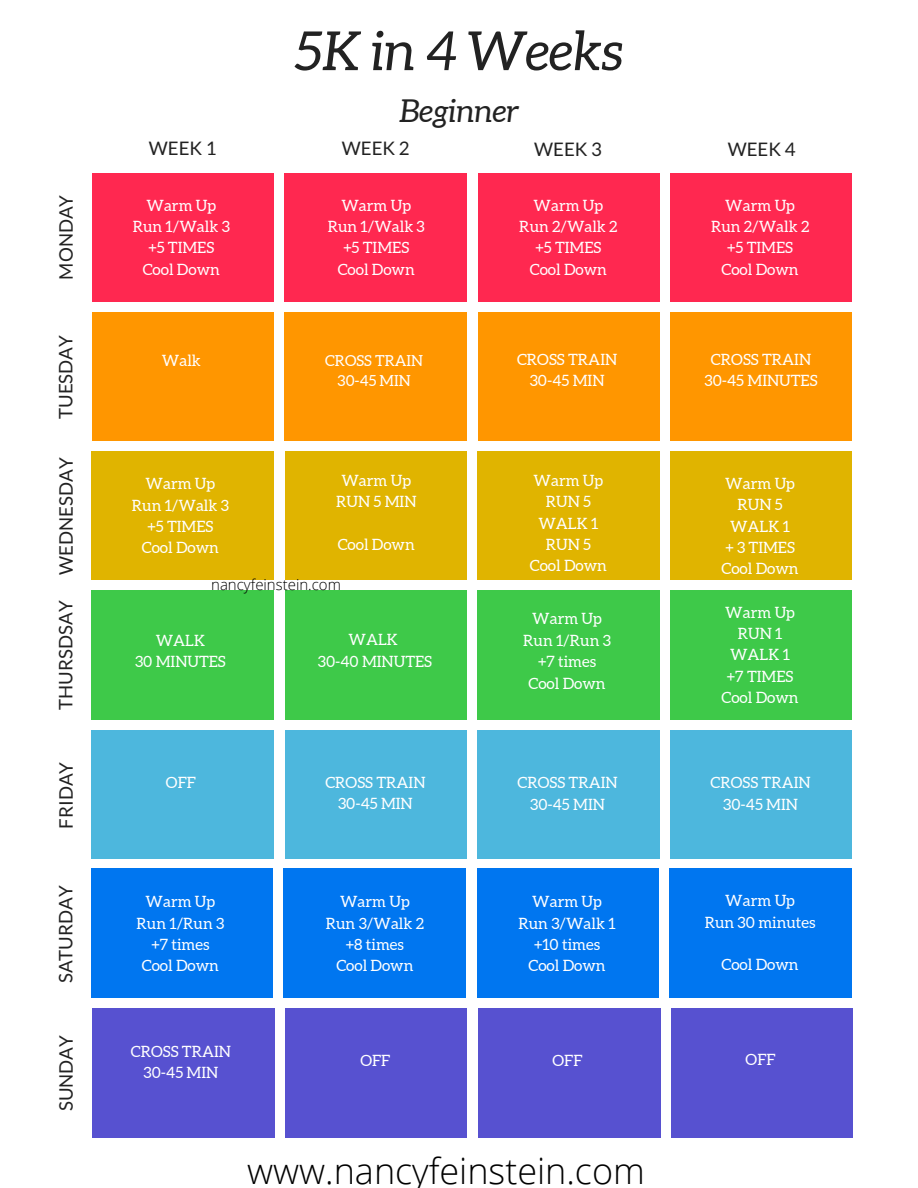
<style>
.page{position:relative;width:918px;height:1188px;background:#fff}
.page>*{position:absolute;margin:0;border:0;box-sizing:border-box;transform-origin:0 0}
.t1{font:italic 54px "Aleo";color:#222}
.t2{font:300 36px "Open Sans";color:#000}
.t3{font:italic 31.5px "Aleo";color:#222}
.t4{font:18.75px "Lato";color:#222}
.t5{font:15.6px/21.3px "Aleo";color:#fff;text-align:center}
.t6{font:15.15px/20.9px "Aleo";color:#fff;text-align:center}
.t7{font:300 15px "Open Sans";color:#000}
</style>
<div class="page">
<div style="left:92px;top:173px;width:181px;height:129px;background:#ff2850"></div>
<div style="left:285px;top:173px;width:182px;height:129px;background:#ff2850"></div>
<div style="left:478px;top:173px;width:181px;height:129px;background:#ff2850"></div>
<div style="left:670px;top:173px;width:182px;height:129px;background:#ff2850"></div>
<div style="left:92px;top:312px;width:181px;height:128px;background:#ff9600"></div>
<div style="left:285px;top:312px;width:182px;height:128px;background:#ff9600"></div>
<div style="left:478px;top:312px;width:181px;height:128px;background:#ff9600"></div>
<div style="left:670px;top:312px;width:182px;height:128px;background:#ff9600"></div>
<div style="left:92px;top:452px;width:182px;height:128px;background:#e0b400"></div>
<div style="left:285px;top:452px;width:181px;height:128px;background:#e0b400"></div>
<div style="left:477px;top:452px;width:183px;height:128px;background:#e0b400"></div>
<div style="left:671px;top:452px;width:181px;height:128px;background:#e0b400"></div>
<div style="left:92px;top:590px;width:182px;height:130px;background:#3ec949"></div>
<div style="left:285px;top:590px;width:181px;height:130px;background:#3ec949"></div>
<div style="left:477px;top:590px;width:183px;height:130px;background:#3ec949"></div>
<div style="left:671px;top:590px;width:181px;height:130px;background:#3ec949"></div>
<div style="left:92px;top:730px;width:182px;height:129px;background:#4db7dd"></div>
<div style="left:285px;top:730px;width:181px;height:129px;background:#4db7dd"></div>
<div style="left:477px;top:730px;width:183px;height:129px;background:#4db7dd"></div>
<div style="left:671px;top:730px;width:181px;height:129px;background:#4db7dd"></div>
<div style="left:92px;top:868px;width:181px;height:130px;background:#0076f0"></div>
<div style="left:284px;top:868px;width:182px;height:130px;background:#0076f0"></div>
<div style="left:477px;top:868px;width:181px;height:130px;background:#0076f0"></div>
<div style="left:670px;top:868px;width:182px;height:130px;background:#0076f0"></div>
<div style="left:92px;top:1008px;width:182px;height:129px;background:#5751d0"></div>
<div style="left:286px;top:1008px;width:181px;height:129px;background:#5751d0"></div>
<div style="left:478px;top:1008px;width:182px;height:129px;background:#5751d0"></div>
<div style="left:672px;top:1008px;width:181px;height:129px;background:#5751d0"></div>
<p class="t4" style="left:54px;top:280px;width:86px;rotate:-90deg">MONDAY</p>
<p class="t4" style="left:54px;top:419px;width:85px;rotate:-90deg">TUESDAY</p>
<p class="t4" style="left:54px;top:575px;width:119px;rotate:-90deg">WEDNESDAY</p>
<p class="t4" style="left:54px;top:710px;width:111px;rotate:-90deg">THURSDSAY</p>
<p class="t4" style="left:54px;top:829px;width:68px;rotate:-90deg">FRIDAY</p>
<p class="t4" style="left:54px;top:983px;width:99px;rotate:-90deg">SATURDAY</p>
<p class="t4" style="left:54px;top:1111px;width:78px;rotate:-90deg">SUNDAY</p>
<h1 class="t1" style="left:295px;top:21px;width:330px">5K in 4 Weeks</h1>
<h3 class="t3" style="left:400px;top:93px;width:120px">Beginner</h3>
<p class="t4" style="left:149px;top:136px;width:69px">WEEK 1</p>
<p class="t4" style="left:342px;top:136px;width:69px">WEEK 2</p>
<p class="t4" style="left:534px;top:137px;width:69px">WEEK 3</p>
<p class="t4" style="left:728px;top:137px;width:69px">WEEK 4</p>
<p class="t5" style="left:133px;top:194px;width:99px">Warm Up<br>Run 1/Walk 3 +5 TIMES<br>Cool Down</p>
<p class="t5" style="left:328px;top:194px;width:99px">Warm Up<br>Run 1/Walk 3 +5 TIMES<br>Cool Down</p>
<p class="t5" style="left:519px;top:194px;width:100px">Warm Up<br>Run 2/Walk 2 +5 TIMES<br>Cool Down</p>
<p class="t5" style="left:162px;top:350px;width:40px">Walk</p>
<p class="t6" style="left:325px;top:350px;width:99px">CROSS TRAIN<br>30-45 MIN</p>
<p class="t5" style="left:517px;top:349px;width:102px">CROSS TRAIN<br>30-45 MIN</p>
<p class="t5" style="left:132px;top:473px;width:99px">Warm Up<br>Run 1/Walk 3 +5 TIMES<br>Cool Down</p>
<p class="t5" style="left:336px;top:470px;width:82px">Warm Up<br>RUN 5 MIN</p>
<p class="t5" style="left:338px;top:534px;width:79px">Cool Down</p>
<p class="t5" style="left:530px;top:470px;width:79px">Warm Up<br>RUN 5<br>WALK 1<br>RUN 5<br>Cool Down</p>
<p class="t7" style="left:211px;top:574px;width:131px">nancyfeinstein.com</p>
<p class="t5" style="left:135px;top:630px;width:92px">WALK<br>30 MINUTES</p>
<p class="t5" style="left:318px;top:629px;width:116px">WALK<br>30-40 MINUTES</p>
<p class="t5" style="left:523px;top:608px;width:89px">Warm Up<br>Run 1/Run 3 +7 times<br>Cool Down</p>
<p class="t5" style="left:166px;top:772px;width:31px">OFF</p>
<p class="t5" style="left:325px;top:772px;width:102px">CROSS TRAIN<br>30-45 MIN</p>
<p class="t5" style="left:517px;top:772px;width:102px">CROSS TRAIN<br>30-45 MIN</p>
<p class="t5" style="left:137px;top:891px;width:89px">Warm Up<br>Run 1/Run 3 +7 times<br>Cool Down</p>
<p class="t5" style="left:326px;top:891px;width:100px">Warm Up<br>Run 3/Walk 2 +8 times<br>Cool Down</p>
<p class="t5" style="left:518px;top:891px;width:99px">Warm Up<br>Run 3/Walk 1 +10 times<br>Cool Down</p>
<p class="t5" style="left:131px;top:1040px;width:102px">CROSS TRAIN<br>30-45 MIN</p>
<p class="t5" style="left:360px;top:1049px;width:31px">OFF</p>
<p class="t5" style="left:553px;top:1049px;width:31px">OFF</p>
<h2 class="t2" style="left:247px;top:1145px;width:399px">www.nancyfeinstein.com</h2>
<p class="t5" style="left:711px;top:194px;width:100px">Warm Up<br>Run 2/Walk 2 +5 TIMES<br>Cool Down</p>
<p class="t5" style="left:704px;top:349px;width:115px">CROSS TRAIN<br>30-45 MINUTES</p>
<p class="t5" style="left:722px;top:473px;width:79px">Warm Up<br>RUN 5<br>WALK 1<br>+ 3 TIMES<br>Cool Down</p>
<p class="t5" style="left:722px;top:601px;width:79px">Warm Up<br>RUN 1<br>WALK 1 +7 TIMES<br>Cool Down</p>
<p class="t5" style="left:711px;top:772px;width:102px">CROSS TRAIN<br>30-45 MIN</p>
<p class="t5" style="left:705px;top:890px;width:112px">Warm Up<br>Run 30 minutes</p>
<p class="t5" style="left:722px;top:954px;width:79px">Cool Down</p>
<p class="t5" style="left:746px;top:1049px;width:31px">OFF</p>
</div>
